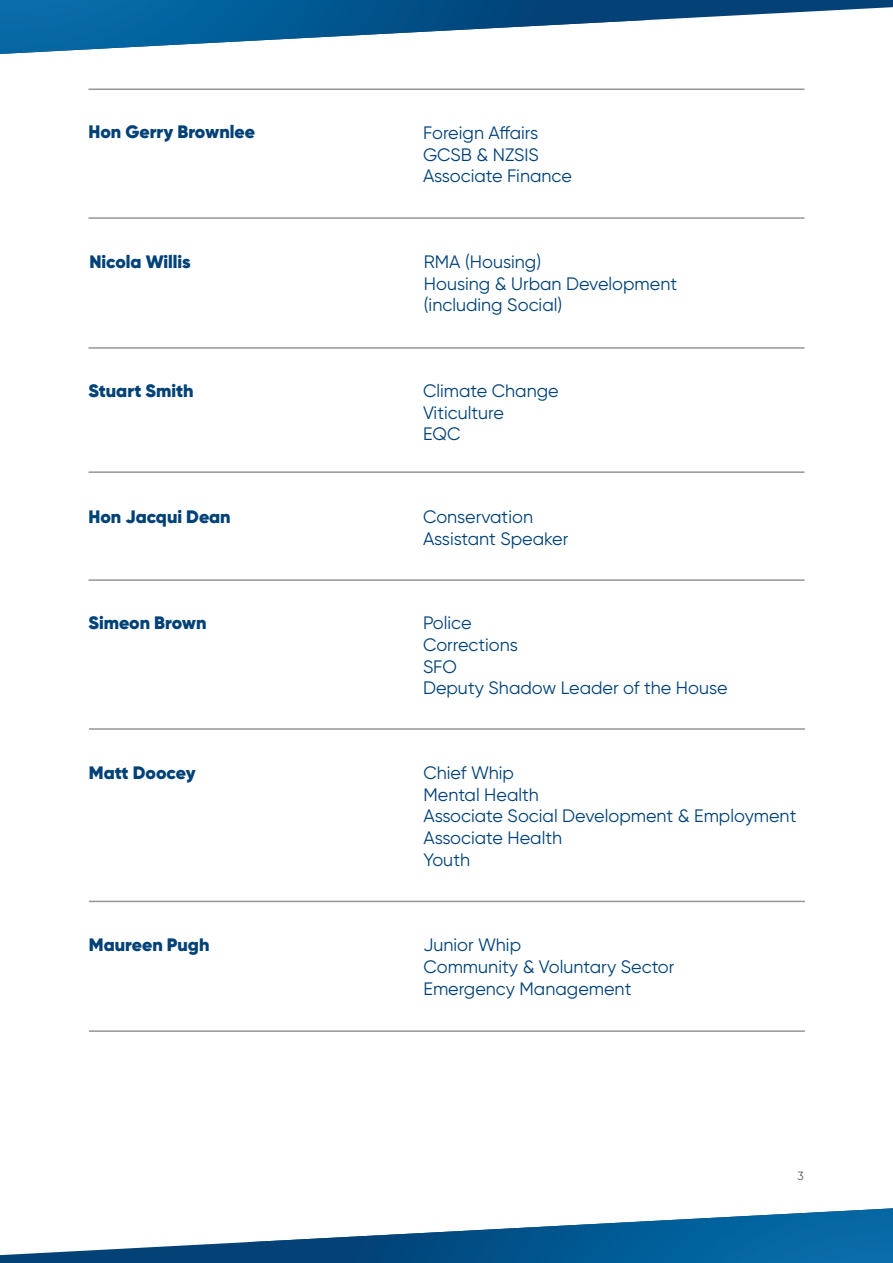
<style>
.page{position:relative;width:893px;height:1263px;background:#fff}
.page>*{position:absolute;margin:0;border:0;box-sizing:border-box;transform-origin:0 0}
.t1{font:18px/21.6px "Gilroy";color:#004278}
.t2{font:900 18px "Gilroy";color:#004278}
.t3{font:12px "Gilroy";color:#57585a}
</style>
<div class="page">
<svg style="left:0;top:1242px;width:248px;height:21px;fill:#034177"></svg>
<svg style="left:248px;top:1208px;width:645px;height:55px"></svg>
<svg style="left:645px;top:0;width:248px;height:21px;fill:#034177"></svg>
<svg style="left:0;top:0;width:645px;height:54px"></svg>
<hr style="left:88px;top:471px;width:716px;height:2px;background:#939598">
<hr style="left:88px;top:347px;width:716px;height:2px;background:#939598">
<hr style="left:88px;top:579px;width:716px;height:2px;background:#939598">
<hr style="left:89px;top:728px;width:716px;height:2px;background:#939598">
<hr style="left:89px;top:901px;width:716px;height:1px;background:#939598">
<hr style="left:89px;top:1030px;width:716px;height:2px;background:#939598">
<hr style="left:88px;top:217px;width:716px;height:2px;background:#939598">
<hr style="left:88px;top:89px;width:716px;height:1px;background:#939598">
<p class="t2" style="left:88px;top:120px;width:168px">Hon Gerry Brownlee</p>
<p class="t1" style="left:423px;top:122px;width:117px">Foreign Affairs</p>
<p class="t1" style="left:423px;top:144px;width:117px">GCSB &amp; NZSIS</p>
<p class="t1" style="left:423px;top:165px;width:150px">Associate Finance</p>
<p class="t2" style="left:89px;top:250px;width:103px">Nicola Willis</p>
<p class="t1" style="left:424px;top:251px;width:119px">RMA (Housing)</p>
<p class="t1" style="left:424px;top:272px;width:255px">Housing &amp; Urban Development (including Social)</p>
<p class="t2" style="left:88px;top:379px;width:107px">Stuart Smith</p>
<p class="t1" style="left:423px;top:380px;width:137px">Climate Change</p>
<p class="t1" style="left:423px;top:401px;width:82px">Viticulture</p>
<p class="t1" style="left:423px;top:423px;width:39px">EQC</p>
<p class="t2" style="left:88px;top:505px;width:144px">Hon Jacqui Dean</p>
<p class="t1" style="left:423px;top:506px;width:112px">Conservation</p>
<p class="t1" style="left:423px;top:527px;width:147px">Assistant Speaker</p>
<p class="t2" style="left:88px;top:612px;width:120px">Simeon Brown</p>
<p class="t1" style="left:423px;top:612px;width:50px">Police</p>
<p class="t1" style="left:423px;top:634px;width:97px">Corrections</p>
<p class="t1" style="left:423px;top:655px;width:36px">SFO</p>
<p class="t1" style="left:423px;top:677px;width:306px">Deputy Shadow Leader of the House</p>
<p class="t2" style="left:89px;top:761px;width:108px">Matt Doocey</p>
<p class="t1" style="left:423px;top:762px;width:92px">Chief Whip</p>
<p class="t1" style="left:423px;top:783px;width:117px">Mental Health</p>
<p class="t1" style="left:423px;top:805px;width:374px">Associate Social Development &amp; Employment</p>
<p class="t1" style="left:423px;top:827px;width:140px">Associate Health</p>
<p class="t1" style="left:423px;top:848px;width:48px">Youth</p>
<p class="t2" style="left:89px;top:934px;width:122px">Maureen Pugh</p>
<p class="t1" style="left:423px;top:934px;width:99px">Junior Whip</p>
<p class="t1" style="left:423px;top:956px;width:252px">Community &amp; Voluntary Sector</p>
<p class="t1" style="left:423px;top:977px;width:209px">Emergency Management</p>
<p class="t3" style="left:797px;top:1168px;width:8px">3</p>
</div>
